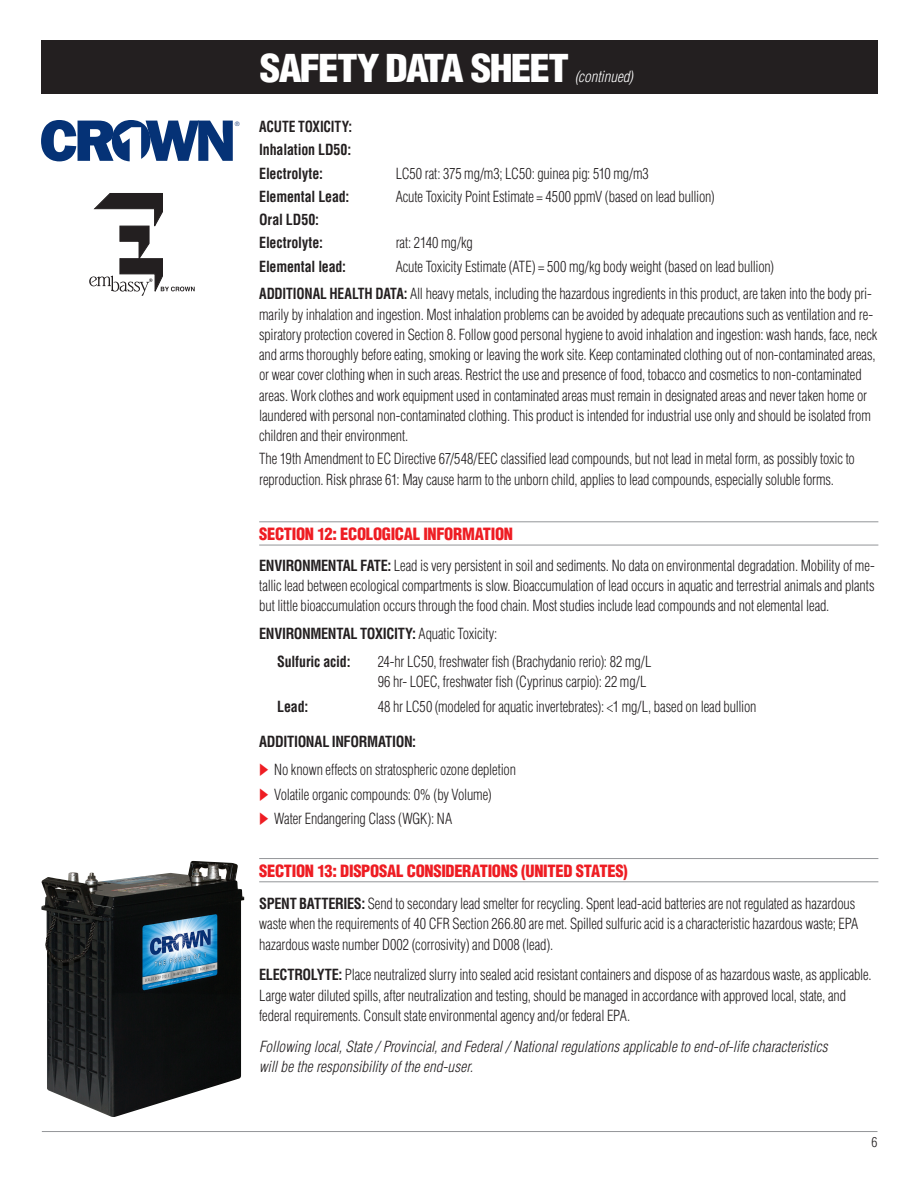
<style>
.page{position:relative;width:918px;height:1188px;background:#fff}
.page>*{position:absolute;margin:0;border:0;box-sizing:border-box;transform-origin:0 0}
.t1{font:900 condensed 37.5px "Helvetica";letter-spacing:-.045em;color:#fff;scale:1.1 1}
.t2{font:900 condensed 16.5px "Helvetica";letter-spacing:-.02em;color:#ee1d23}
.t3{font:300 condensed 15px/20.2px "Helvetica";letter-spacing:-.01em;color:#231f20;scale:.95 1}
.t4{font:italic 300 condensed 15px/20.2px "Helvetica";letter-spacing:.005em;color:#231f20}
.t5{font:700 condensed 15px/23.2px "Helvetica";letter-spacing:-.01em;color:#231f20;scale:.93 1}
.t6{font:700 condensed 15px/27.8px "Helvetica";letter-spacing:-.01em;color:#231f20;scale:.95 1}
.t7{font:700 condensed 15px/23.2px "Helvetica";letter-spacing:-.01em;color:#231f20;text-align:justify;scale:.9 1}
.t8{font:700 condensed 15px "Helvetica";letter-spacing:-.03em;color:#231f20;scale:.95 1}
.t9{font:italic 300 condensed 15px "Helvetica";color:#fff}
.t10{font:300 condensed 13.5px "Helvetica";color:#231f20}
.t11{font:300 6.15px "Helvetica Neue";color:#052c6d}
.s1{font-weight:700}
.s2{font-weight:300}
.s3{color:#ee1d23}
</style>
<div class="page">
<hr style="left:42px;top:1131px;width:835px;height:1px;background:#939598">
<hr style="left:259px;top:521px;width:619px;height:1px;background:#939598">
<hr style="left:259px;top:545px;width:619px;height:1px;background:#939598">
<hr style="left:259px;top:858px;width:619px;height:1px;background:#939598">
<hr style="left:259px;top:881px;width:619px;height:1px;background:#939598">
<div style="left:41px;top:40px;width:837px;height:54px;background:#231f20"></div>
<svg style="left:41px;top:120px;width:192px;height:41px"></svg>
<svg style="left:89px;top:193px;width:106px;height:103px"></svg>
<img style="left:41px;top:861px;width:203px;height:256px">
<p class="t11" style="left:235px;top:121px;width:6px">®</p>
<h1 class="t1" style="left:260px;top:45px;width:283px">SAFETY DATA SHEET</h1>
<p class="t9" style="left:575px;top:68px;width:60px">(continued)</p>
<p class="t7" style="left:259px;top:115px;width:105px">ACUTE TOXICITY:<br>Inhalation LD50:<br>Electrolyte:</p>
<p class="t3" style="left:396px;top:163px;width:268px">LC50 rat: 375 mg/m3; LC50: guinea pig: 510 mg/m3</p>
<p class="t5" style="left:259px;top:185px;width:99px">Elemental Lead:</p>
<p class="t3" style="left:396px;top:186px;width:337px">Acute Toxicity Point Estimate = 4500 ppmV (based on lead bullion)</p>
<p class="t5" style="left:259px;top:208px;width:70px">Oral LD50:<br>Electrolyte:</p>
<p class="t3" style="left:396px;top:233px;width:83px">rat: 2140 mg/kg</p>
<p class="t3" style="left:259px;top:252px;width:647px;line-height:27.8px;text-indent:136px">Acute Toxicity Estimate (ATE) = 500 mg/kg body weight (based on lead bullion)<br><span class="s1">ADDITIONAL HEALTH DATA:</span> All heavy metals, including the hazardous ingredients in this product, are taken into the body pri-</p>
<p class="t3" style="left:259px;top:304px;width:652px">marily by inhalation and ingestion. Most inhalation problems can be avoided by adequate precautions such as ventilation and re&shy;spiratory protection covered in Section 8. Follow good personal hygiene to avoid inhalation and ingestion: wash hands, face, neck and arms thoroughly before eating, smoking or leaving the work site. Keep contaminated clothing out of non-contaminated areas, or wear cover clothing when in such areas. Restrict the use and presence of food, tobacco and cosmetics to non-contaminated areas. Work clothes and work equipment used in contaminated areas must remain in designated areas and never taken home or laundered with personal non-contaminated clothing. This product is intended for industrial use only and should be isolated from children and their environment.</p>
<p class="t3" style="left:259px;top:449px;width:629px">The 19th Amendment to EC Directive 67/548/EEC classified lead compounds, but not lead in metal form, as possibly toxic to reproduction. Risk phrase 61: May cause harm to the unborn child, applies to lead compounds, especially soluble forms.</p>
<p class="t2" style="left:259px;top:524px;width:255px">SECTION 12: ECOLOGICAL INFORMATION</p>
<p class="t3" style="left:259px;top:555px;width:650px;text-align:justify"><span class="s1">ENVIRONMENTAL FATE:</span> Lead is very persistent in soil and sediments. No data on environmental degradation. Mobility of me&shy;tallic lead between ecological compartments is slow. Bioaccumulation of lead occurs in aquatic and terrestrial animals and plants but little bioaccumulation occurs through the food chain. Most studies include lead compounds and not elemental lead.</p>
<p class="t6" style="left:277px;top:620px;width:233px;text-indent:-18px">ENVIRONMENTAL TOXICITY: <span class="s2">Aquatic Toxicity:<br></span>Sulfuric acid:</p>
<p class="t5" style="left:259px;top:254px;width:95px">Elemental lead:</p>
<p class="t3" style="left:378px;top:651px;width:290px">24-hr LC50, freshwater fish (Brachydanio rerio): 82 mg/L<br>96 hr- LOEC, freshwater fish (Cyprinus carpio): 22 mg/L</p>
<p class="t5" style="left:277px;top:695px;width:35px">Lead:</p>
<p class="t3" style="left:378px;top:696px;width:400px">48 hr LC50 (modeled for aquatic invertebrates): &lt;1 mg/L, based on lead bullion</p>
<p class="t8" style="left:259px;top:733px;width:167px">ADDITIONAL INFORMATION:</p>
<p class="t3" style="left:259px;top:759px;width:272px"><span class="s3">◆</span> No known effects on stratospheric ozone depletion</p>
<p class="t3" style="left:259px;top:784px;width:246px"><span class="s3">◆</span> Volatile organic compounds: 0% (by Volume)</p>
<p class="t3" style="left:259px;top:809px;width:205px"><span class="s3">◆</span> Water Endangering Class (WGK): NA</p>
<p class="t2" style="left:259px;top:861px;width:370px">SECTION 13: DISPOSAL CONSIDERATIONS (UNITED STATES)</p>
<p class="t3" style="left:259px;top:894px;width:632px"><span class="s1">SPENT BATTERIES:</span> Send to secondary lead smelter for recycling. Spent lead-acid batteries are not regulated as hazardous waste when the requirements of 40 CFR Section 266.80 are met. Spilled sulfuric acid is a characteristic hazardous waste; EPA hazardous waste number D002 (corrosivity) and D008 (lead).</p>
<p class="t3" style="left:259px;top:965px;width:646px"><span class="s1">ELECTROLYTE:</span> Place neutralized slurry into sealed acid resistant containers and dispose of as hazardous waste, as applicable.<br>Large water diluted spills, after neutralization and testing, should be managed in accordance with approved local, state, and federal requirements. Consult state environmental agency and/or federal EPA.</p>
<p class="t4" style="left:259px;top:1036px;width:570px">Following local, State / Provincial, and Federal / National regulations applicable to end-of-life characteristics will be the responsibility of the end-user.</p>
<p class="t10" style="left:872px;top:1135px;width:7px">6</p>
</div>
